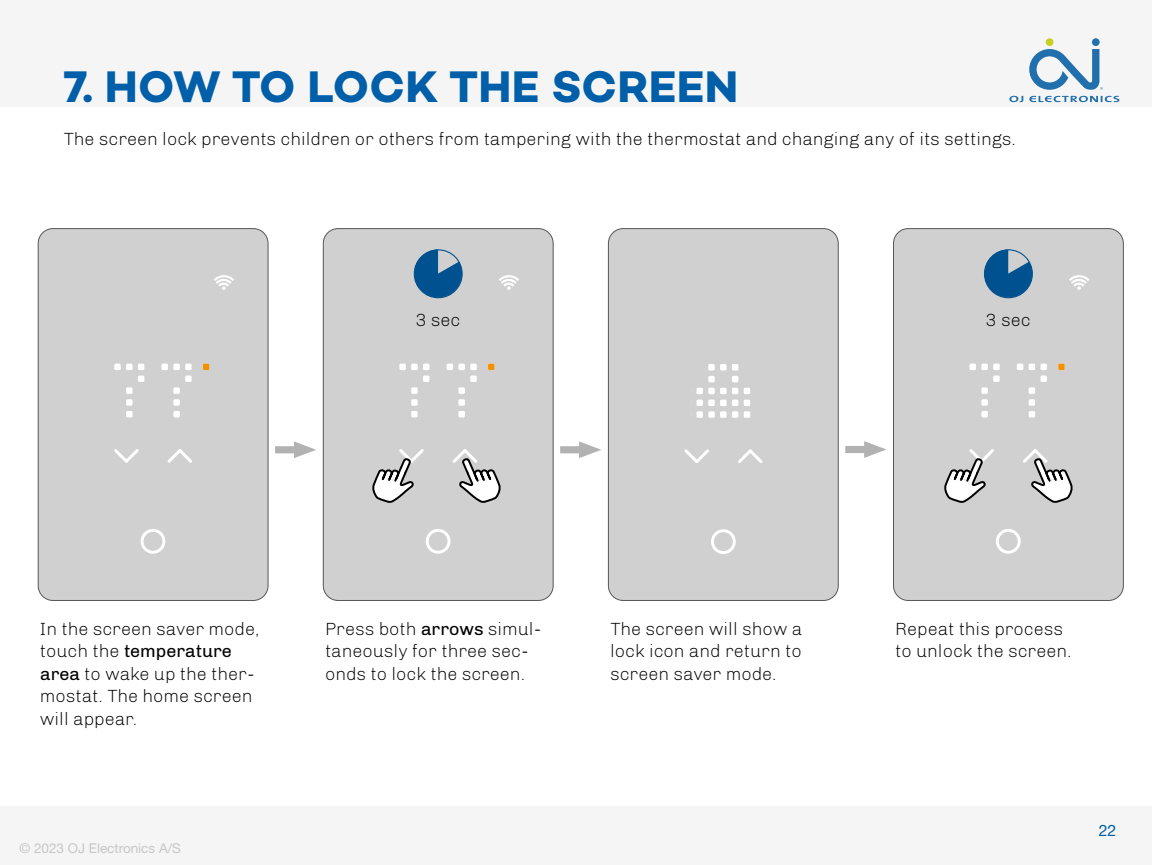
<style>
.page{position:relative;width:1152px;height:865px;background:#fff}
.page>*{position:absolute;margin:0;border:0;box-sizing:border-box;transform-origin:0 0}
.t1{font:700 45px "Campton";letter-spacing:.01em;color:#005fa8}
.t2{font:300 18px/22.5px "Chivo";color:#000}
.t3{font:15.75px "Helvetica Neue LTW1 G";color:#005fa8}
.t4{font:13.5px "Helvetica Neue LTW1 G";color:#c7c7c7}
.s1{font-weight:400}
</style>
<div class="page">
<div style="left:0;top:806px;width:1152px;height:58px;background:#f5f5f5"></div>
<div style="left:0;top:0;width:1152px;height:107px;background:#f5f5f5"></div>
<div style="left:38px;top:228px;width:230px;height:372px;background:#d0d0d0;border-radius:15px"></div>
<div style="left:38px;top:228px;width:230px;height:372px;border:1px solid #575756;border-radius:15px"></div>
<div style="left:173px;top:411px;width:7px;height:6px;background:#fff"></div>
<div style="left:126px;top:411px;width:7px;height:6px;background:#fff"></div>
<div style="left:173px;top:399px;width:7px;height:6px;background:#fff"></div>
<div style="left:126px;top:399px;width:7px;height:6px;background:#fff"></div>
<div style="left:173px;top:387px;width:7px;height:7px;background:#fff"></div>
<div style="left:126px;top:387px;width:7px;height:7px;background:#fff"></div>
<div style="left:138px;top:375px;width:6px;height:7px;background:#fff"></div>
<div style="left:185px;top:375px;width:7px;height:7px;background:#fff"></div>
<div style="left:114px;top:363px;width:7px;height:7px;background:#fff"></div>
<div style="left:162px;top:363px;width:6px;height:7px;background:#fff"></div>
<div style="left:173px;top:363px;width:7px;height:7px;background:#fff"></div>
<div style="left:138px;top:363px;width:6px;height:7px;background:#fff"></div>
<div style="left:126px;top:363px;width:7px;height:7px;background:#fff"></div>
<div style="left:185px;top:363px;width:7px;height:7px;background:#fff"></div>
<div style="left:203px;top:363px;width:6px;height:7px;background:#f39200"></div>
<svg style="left:141px;top:529px;width:24px;height:24px"></svg>
<svg style="left:114px;top:449px;width:25px;height:14px"></svg>
<svg style="left:167px;top:449px;width:25px;height:14px"></svg>
<svg style="left:214px;top:275px;width:20px;height:15px"></svg>
<div style="left:893px;top:228px;width:230px;height:372px;background:#d0d0d0;border-radius:15px"></div>
<div style="left:893px;top:228px;width:230px;height:372px;border:1px solid #575756;border-radius:15px"></div>
<svg style="left:1029px;top:411px;width:6px;height:6px"></svg>
<div style="left:981px;top:411px;width:7px;height:6px;background:#fff"></div>
<svg style="left:1029px;top:399px;width:6px;height:6px"></svg>
<div style="left:981px;top:399px;width:7px;height:6px;background:#fff"></div>
<div style="left:1029px;top:387px;width:6px;height:7px;background:#fff"></div>
<div style="left:981px;top:387px;width:7px;height:7px;background:#fff"></div>
<div style="left:993px;top:375px;width:7px;height:7px;background:#fff"></div>
<div style="left:1040px;top:375px;width:7px;height:7px;background:#fff"></div>
<div style="left:969px;top:363px;width:7px;height:7px;background:#fff"></div>
<div style="left:1017px;top:363px;width:6px;height:7px;background:#fff"></div>
<div style="left:1029px;top:363px;width:6px;height:7px;background:#fff"></div>
<div style="left:993px;top:363px;width:7px;height:7px;background:#fff"></div>
<div style="left:981px;top:363px;width:7px;height:7px;background:#fff"></div>
<div style="left:1040px;top:363px;width:7px;height:7px;background:#fff"></div>
<div style="left:1058px;top:363px;width:7px;height:7px;background:#f39200"></div>
<svg style="left:996px;top:529px;width:25px;height:24px"></svg>
<svg style="left:1069px;top:275px;width:20px;height:15px"></svg>
<div style="left:323px;top:228px;width:230px;height:372px;background:#d0d0d0;border-radius:15px"></div>
<div style="left:323px;top:228px;width:230px;height:372px;border:1px solid #575756;border-radius:15px"></div>
<div style="left:458px;top:411px;width:7px;height:6px;background:#fff"></div>
<div style="left:411px;top:411px;width:7px;height:6px;background:#fff"></div>
<div style="left:458px;top:399px;width:7px;height:6px;background:#fff"></div>
<div style="left:411px;top:399px;width:7px;height:6px;background:#fff"></div>
<div style="left:458px;top:387px;width:7px;height:7px;background:#fff"></div>
<div style="left:411px;top:387px;width:7px;height:7px;background:#fff"></div>
<div style="left:423px;top:375px;width:6px;height:7px;background:#fff"></div>
<div style="left:470px;top:375px;width:7px;height:7px;background:#fff"></div>
<div style="left:399px;top:363px;width:7px;height:7px;background:#fff"></div>
<div style="left:447px;top:363px;width:6px;height:7px;background:#fff"></div>
<div style="left:458px;top:363px;width:7px;height:7px;background:#fff"></div>
<div style="left:423px;top:363px;width:6px;height:7px;background:#fff"></div>
<div style="left:411px;top:363px;width:7px;height:7px;background:#fff"></div>
<div style="left:470px;top:363px;width:7px;height:7px;background:#fff"></div>
<div style="left:488px;top:363px;width:6px;height:7px;background:#f39200"></div>
<svg style="left:426px;top:529px;width:24px;height:24px"></svg>
<svg style="left:499px;top:275px;width:20px;height:15px"></svg>
<div style="left:608px;top:228px;width:230px;height:372px;background:#d0d0d0;border-radius:15px"></div>
<div style="left:608px;top:228px;width:230px;height:372px;border:1px solid #575756;border-radius:15px"></div>
<svg style="left:732px;top:411px;width:6px;height:6px"></svg>
<svg style="left:744px;top:411px;width:6px;height:6px"></svg>
<div style="left:720px;top:411px;width:7px;height:6px;background:#fff"></div>
<div style="left:708px;top:411px;width:7px;height:6px;background:#fff"></div>
<div style="left:696px;top:411px;width:7px;height:6px;background:#fff"></div>
<div style="left:732px;top:399px;width:6px;height:7px;background:#fff"></div>
<div style="left:744px;top:399px;width:6px;height:7px;background:#fff"></div>
<div style="left:720px;top:399px;width:6px;height:7px;background:#fff"></div>
<div style="left:708px;top:399px;width:7px;height:7px;background:#fff"></div>
<div style="left:696px;top:399px;width:7px;height:7px;background:#fff"></div>
<div style="left:732px;top:387px;width:6px;height:7px;background:#fff"></div>
<div style="left:744px;top:387px;width:6px;height:7px;background:#fff"></div>
<div style="left:720px;top:387px;width:6px;height:7px;background:#fff"></div>
<div style="left:708px;top:387px;width:7px;height:7px;background:#fff"></div>
<div style="left:696px;top:387px;width:7px;height:7px;background:#fff"></div>
<svg style="left:732px;top:376px;width:6px;height:6px"></svg>
<div style="left:708px;top:376px;width:7px;height:6px;background:#fff"></div>
<svg style="left:732px;top:364px;width:6px;height:6px"></svg>
<svg style="left:720px;top:364px;width:6px;height:6px"></svg>
<div style="left:708px;top:364px;width:7px;height:6px;background:#fff"></div>
<svg style="left:711px;top:529px;width:25px;height:25px"></svg>
<svg style="left:684px;top:449px;width:25px;height:14px"></svg>
<svg style="left:738px;top:449px;width:25px;height:14px"></svg>
<svg style="left:453px;top:449px;width:48px;height:54px"></svg>
<svg style="left:1023px;top:449px;width:50px;height:54px"></svg>
<svg style="left:372px;top:449px;width:52px;height:54px"></svg>
<svg style="left:944px;top:449px;width:50px;height:54px"></svg>
<svg style="left:414px;top:249px;width:49px;height:49px"></svg>
<svg style="left:984px;top:249px;width:49px;height:49px"></svg>
<div style="left:275px;top:446px;width:20px;height:7px;background:#b3b2b2;border:2px solid #b3b2b2"></div>
<svg style="left:293px;top:441px;width:23px;height:17px"></svg>
<svg style="left:560px;top:446px;width:18px;height:7px"></svg>
<svg style="left:578px;top:441px;width:23px;height:17px"></svg>
<div style="left:845px;top:446px;width:21px;height:7px;background:#b3b2b2"></div>
<svg style="left:863px;top:441px;width:23px;height:17px"></svg>
<h1 class="t1" style="left:64px;top:58px;width:676px">7. HOW TO LOCK THE SCREEN</h1>
<p class="t2" style="left:64px;top:127px;width:954px">The screen lock prevents children or others from tampering with the thermostat and changing any of its settings.</p>
<p class="t2" style="left:416px;top:308px;width:46px">3 sec</p>
<p class="t2" style="left:986px;top:308px;width:46px">3 sec</p>
<p class="t2" style="left:40px;top:617px;width:221px">In the screen saver mode, touch the <span class="s1">temperature area</span> to wake up the ther&shy;mostat. The home screen will appear.</p>
<p class="t2" style="left:325px;top:617px;width:217px">Press both <span class="s1">arrows</span> simul&shy;taneously for three sec&shy;onds to lock the screen.</p>
<p class="t2" style="left:610px;top:617px;width:194px;text-align:justify">The screen will show a lock icon and return to screen saver mode.</p>
<p class="t2" style="left:895px;top:617px;width:178px">Repeat this process to unlock the screen.</p>
<p class="t4" style="left:19px;top:839px;width:163px">© 2023 OJ Electronics A/S</p>
<p class="t3" style="left:1099px;top:820px;width:19px">22</p>
</div>
